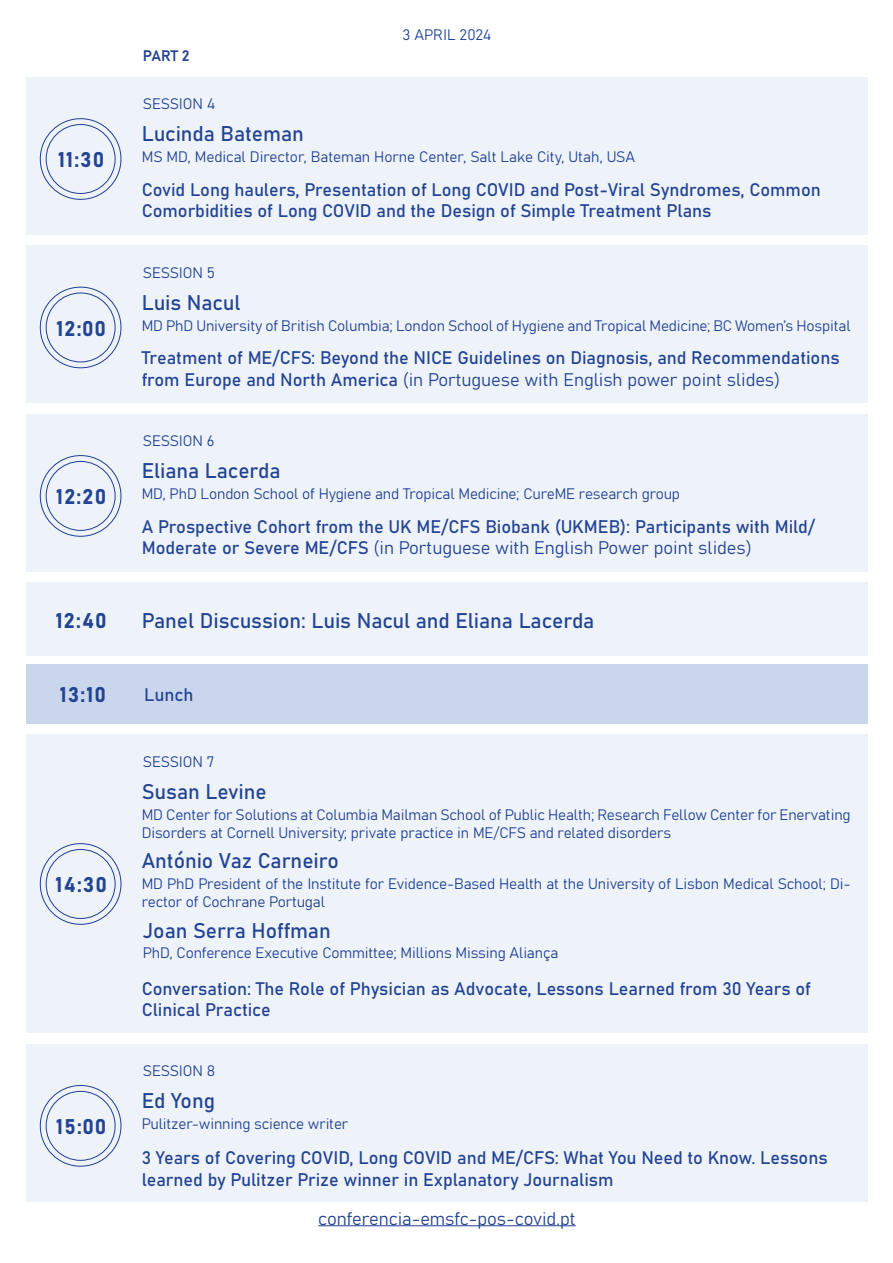
<style>
.page{position:relative;width:893px;height:1263px;background:#fff}
.page>*{position:absolute;margin:0;border:0;box-sizing:border-box;transform-origin:0 0}
.t1{font:21px "Bahnschrift";letter-spacing:-.005em;color:#234493}
.t2{font:18px/21.6px "Bahnschrift";letter-spacing:-.005em;color:#234493}
.t3{font:15px/18px "Bahnschrift";letter-spacing:-.01em;color:#234493}
</style>
<div class="page">
<div style="left:26px;top:77px;width:841px;height:158px;background:#eef2f9"></div>
<div style="left:40px;top:118px;width:81px;height:82px;border:1px solid #223e92;border-radius:50%"></div>
<div style="left:46px;top:124px;width:69px;height:70px;border:1px solid #223e92;border-radius:50%"></div>
<div style="left:26px;top:246px;width:841px;height:157px;background:#eef2f9"></div>
<div style="left:40px;top:287px;width:81px;height:81px;border:1px solid #223e92;border-radius:50%"></div>
<div style="left:46px;top:293px;width:69px;height:69px;border:1px solid #223e92;border-radius:50%"></div>
<div style="left:26px;top:414px;width:841px;height:158px;background:#eef2f9"></div>
<div style="left:40px;top:455px;width:81px;height:81px;border:1px solid #223e92;border-radius:50%"></div>
<div style="left:46px;top:461px;width:69px;height:70px;border:1px solid #223e92;border-radius:50%"></div>
<div style="left:26px;top:665px;width:841px;height:59px;background:#c9d6ec"></div>
<div style="left:26px;top:735px;width:841px;height:298px;background:#eef2f9"></div>
<div style="left:40px;top:843px;width:81px;height:81px;border:1px solid #223e92;border-radius:50%"></div>
<div style="left:46px;top:849px;width:69px;height:70px;border:1px solid #223e92;border-radius:50%"></div>
<div style="left:26px;top:1044px;width:841px;height:157px;background:#eef2f9"></div>
<div style="left:40px;top:1085px;width:81px;height:81px;border:1px solid #223e92;border-radius:50%"></div>
<div style="left:46px;top:1091px;width:69px;height:70px;border:1px solid #223e92;border-radius:50%"></div>
<hr style="left:318px;top:1225px;width:258px;height:1px;background:#234493">
<div style="left:26px;top:582px;width:841px;height:74px;background:#eef2f9"></div>
<p class="t3" style="left:143px;top:45px;width:48px">PART 2</p>
<p class="t3" style="left:143px;top:94px;width:74px">SESSION 4</p>
<h1 class="t1" style="left:142px;top:118px;width:164px">Lucinda Bateman</h1>
<p class="t3" style="left:403px;top:25px;width:90px">3 APRIL 2024</p>
<h1 class="t1" style="left:58px;top:144px;width:48px">11:30</h1>
<p class="t3" style="left:142px;top:147px;width:495px">MS MD, Medical Director, Bateman Horne Center, Salt Lake City, Utah, USA</p>
<p class="t2" style="left:142px;top:178px;width:681px">Covid Long haulers, Presentation of Long COVID and Post-Viral Syndromes, Common<br>Comorbidities of Long COVID and the Design of Simple Treatment Plans</p>
<p class="t3" style="left:143px;top:262px;width:74px">SESSION 5</p>
<h1 class="t1" style="left:142px;top:286px;width:100px">Luis Nacul</h1>
<h1 class="t1" style="left:56px;top:312px;width:51px">12:00</h1>
<p class="t3" style="left:142px;top:315px;width:710px">MD PhD University of British Columbia; London School of Hygiene and Tropical Medicine; BC Women’s Hospital</p>
<p class="t2" style="left:142px;top:346px;width:699px">Treatment of ME/CFS: Beyond the NICE Guidelines on Diagnosis, and Recommendations from Europe and North America (in Portuguese with English power point slides)</p>
<p class="t3" style="left:143px;top:431px;width:73px">SESSION 6</p>
<h1 class="t1" style="left:142px;top:455px;width:140px">Eliana Lacerda</h1>
<h1 class="t1" style="left:56px;top:481px;width:52px">12:20</h1>
<p class="t3" style="left:142px;top:484px;width:540px">MD, PhD London School of Hygiene and Tropical Medicine; CureME research group</p>
<p class="t2" style="left:142px;top:514px;width:674px">A Prospective Cohort from the UK ME/CFS Biobank (UKMEB): Participants with Mild/<br>Moderate or Severe ME/CFS (in Portuguese with English Power point slides)</p>
<h1 class="t1" style="left:56px;top:605px;width:53px">12:40</h1>
<h1 class="t1" style="left:142px;top:604px;width:454px">Panel Discussion: Luis Nacul and Eliana Lacerda</h1>
<h1 class="t1" style="left:60px;top:679px;width:48px">13:10</h1>
<p class="t2" style="left:144px;top:682px;width:51px">Lunch</p>
<p class="t3" style="left:143px;top:752px;width:73px">SESSION 7</p>
<h1 class="t1" style="left:142px;top:776px;width:127px">Susan Levine</h1>
<h1 class="t1" style="left:56px;top:869px;width:53px">14:30</h1>
<p class="t3" style="left:142px;top:805px;width:710px">MD Center for Solutions at Columbia Mailman School of Public Health; Research Fellow Center for Enervating<br>Disorders at Cornell University; private practice in ME/CFS and related disorders</p>
<h1 class="t1" style="left:142px;top:845px;width:199px">António Vaz Carneiro</h1>
<p class="t3" style="left:142px;top:874px;width:710px">MD PhD President of the Institute for Evidence-Based Health at the University of Lisbon Medical School; Di&shy;rector of Cochrane Portugal</p>
<h1 class="t1" style="left:143px;top:914px;width:189px">Joan Serra Hoffman</h1>
<p class="t3" style="left:143px;top:943px;width:417px">PhD, Conference Executive Committee; Millions Missing Aliança</p>
<p class="t2" style="left:142px;top:976px;width:671px">Conversation: The Role of Physician as Advocate, Lessons Learned from 30 Years of<br>Clinical Practice</p>
<p class="t3" style="left:143px;top:1061px;width:74px">SESSION 8</p>
<h1 class="t1" style="left:142px;top:1085px;width:75px">Ed Yong</h1>
<h1 class="t1" style="left:56px;top:1111px;width:52px">15:00</h1>
<p class="t3" style="left:142px;top:1114px;width:208px">Pulitzer-winning science writer</p>
<p class="t2" style="left:142px;top:1146px;width:687px">3 Years of Covering COVID, Long COVID and ME/CFS: What You Need to Know. Lessons learned by Pulitzer Prize winner in Explanatory Journalism</p>
<p class="t2" style="left:318px;top:1206px;width:259px">conferencia-emsfc-pos-covid.pt</p>
</div>
